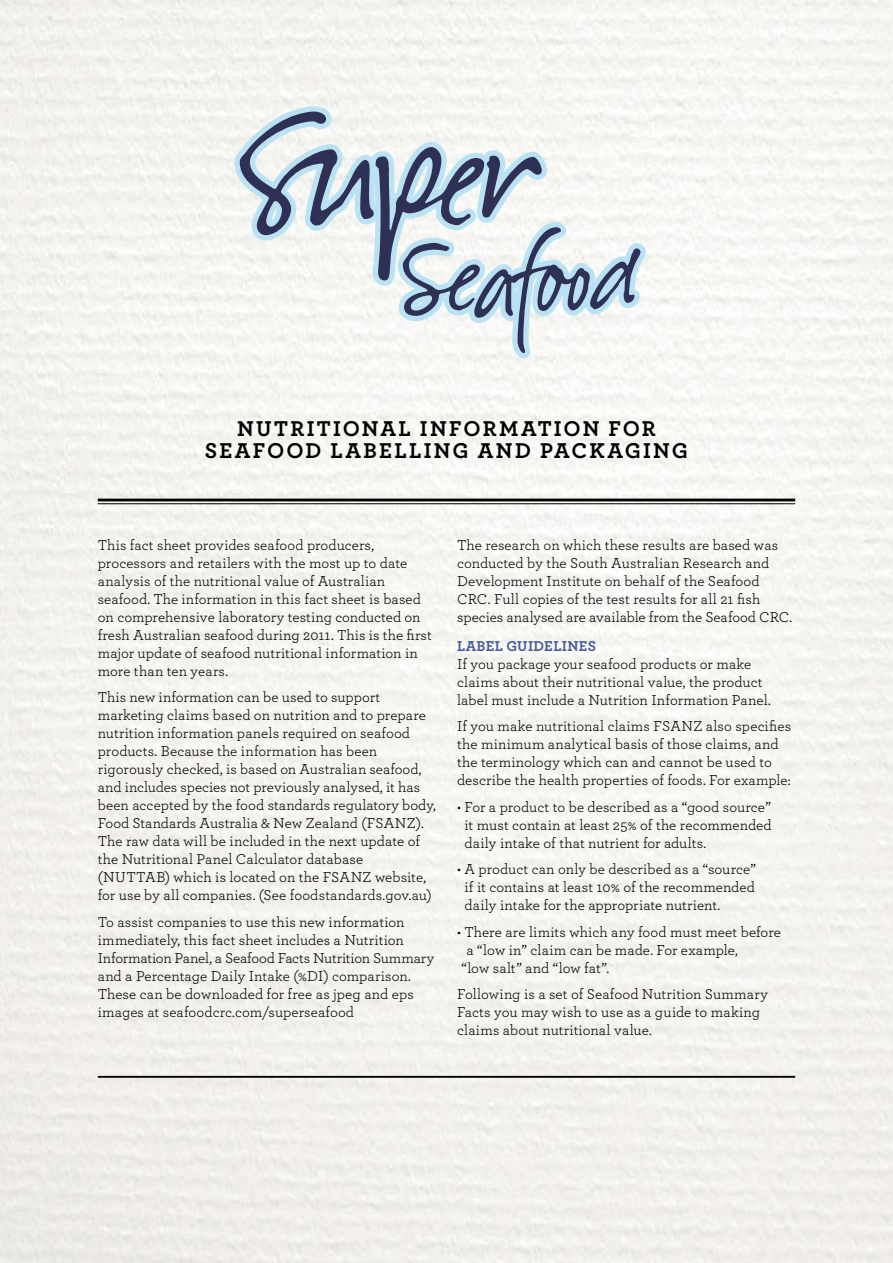
<style>
.page{position:relative;width:893px;height:1263px;background:#fff}
.page>*{position:absolute;margin:0;border:0;box-sizing:border-box;transform-origin:0 0}
.t1{font:700 22.5px/22.5px "Archer Pro";letter-spacing:.1em;color:#000;text-align:center}
.t2{font:15px/18px "Archer Pro";letter-spacing:.005em;color:#000}
.t3{font:700 15px "Archer Pro";letter-spacing:.02em;color:#455a9c}
</style>
<div class="page">
<svg style="left:234px;top:106px;width:313px;height:180px;fill:#f5f6f2"></svg>
<svg style="left:240px;top:112px;width:302px;height:168px"></svg>
<svg style="left:398px;top:222px;width:248px;height:136px"></svg>
<hr style="left:98px;top:499px;width:697px;height:2px;background:#000">
<hr style="left:98px;top:503px;width:697px;height:1px;background:#000">
<hr style="left:98px;top:1076px;width:697px;height:2px;background:#000">
<h1 class="t1" style="left:205px;top:415px;width:485px">NUTRITIONAL INFORMATION FOR<br>SEAFOOD LABELLING AND PACKAGING</h1>
<p class="t2" style="left:98px;top:535px;width:336px">This fact sheet provides seafood producers, processors and retailers with the most up to date analysis of the nutritional value of Australian seafood. The information in this fact sheet is based on comprehensive laboratory testing conducted on fresh Australian seafood during 2011. This is the first major update of seafood nutritional information in more than ten years.</p>
<p class="t2" style="left:98px;top:688px;width:340px">This new information can be used to support marketing claims based on nutrition and to prepare nutrition information panels required on seafood products. Because the information has been rigorously checked, is based on Australian seafood, and includes species not previously analysed, it has been accepted by the food standards regulatory body, Food Standards Australia &amp; New Zealand (FSANZ).<br>The raw data will be included in the next update of the Nutritional Panel Calculator database (NUTTAB) which is located on the FSANZ website, for use by all companies. (See foodstandards.gov.au)</p>
<p class="t2" style="left:98px;top:912px;width:338px">To assist companies to use this new information immediately, this fact sheet includes a Nutrition Information Panel, a Seafood Facts Nutrition Summary and a Percentage Daily Intake (%DI) comparison.<br>These can be downloaded for free as jpeg and eps images at seafoodcrc.com/superseafood</p>
<p class="t2" style="left:457px;top:535px;width:337px">The research on which these results are based was conducted by the South Australian Research and Development Institute on behalf of the Seafood CRC. Full copies of the test results for all 21 fish species analysed are available from the Seafood CRC.</p>
<p class="t3" style="left:457px;top:634px;width:141px">LABEL GUIDELINES</p>
<p class="t2" style="left:457px;top:654px;width:315px">If you package your seafood products or make claims about their nutritional value, the product label must include a Nutrition Information Panel.</p>
<p class="t2" style="left:457px;top:716px;width:335px">If you make nutritional claims FSANZ also specifies the minimum analytical basis of those claims, and the terminology which can and cannot be used to describe the health properties of foods. For example:</p>
<p class="t2" style="left:465px;top:797px;width:309px;text-align:justify;text-indent:-7px">• For a product to be described as a “good source” it must contain at least 25% of the recommended daily intake of that nutrient for adults.</p>
<p class="t2" style="left:465px;top:859px;width:293px;text-align:justify;text-indent:-7px">• A product can only be described as a “source” if it contains at least 10% of the recommended daily intake for the appropriate nutrient.</p>
<p class="t2" style="left:457px;top:922px;width:325px">• There are limits which any food must meet before</p>
<p class="t2" style="left:467px;top:940px;width:273px">a “low in” claim can be made. For example,</p>
<p class="t2" style="left:461px;top:958px;width:149px">“low salt” and “low fat”.</p>
<p class="t2" style="left:457px;top:984px;width:312px">Following is a set of Seafood Nutrition Summary<br>Facts you may wish to use as a guide to making claims about nutritional value.</p>
</div>
